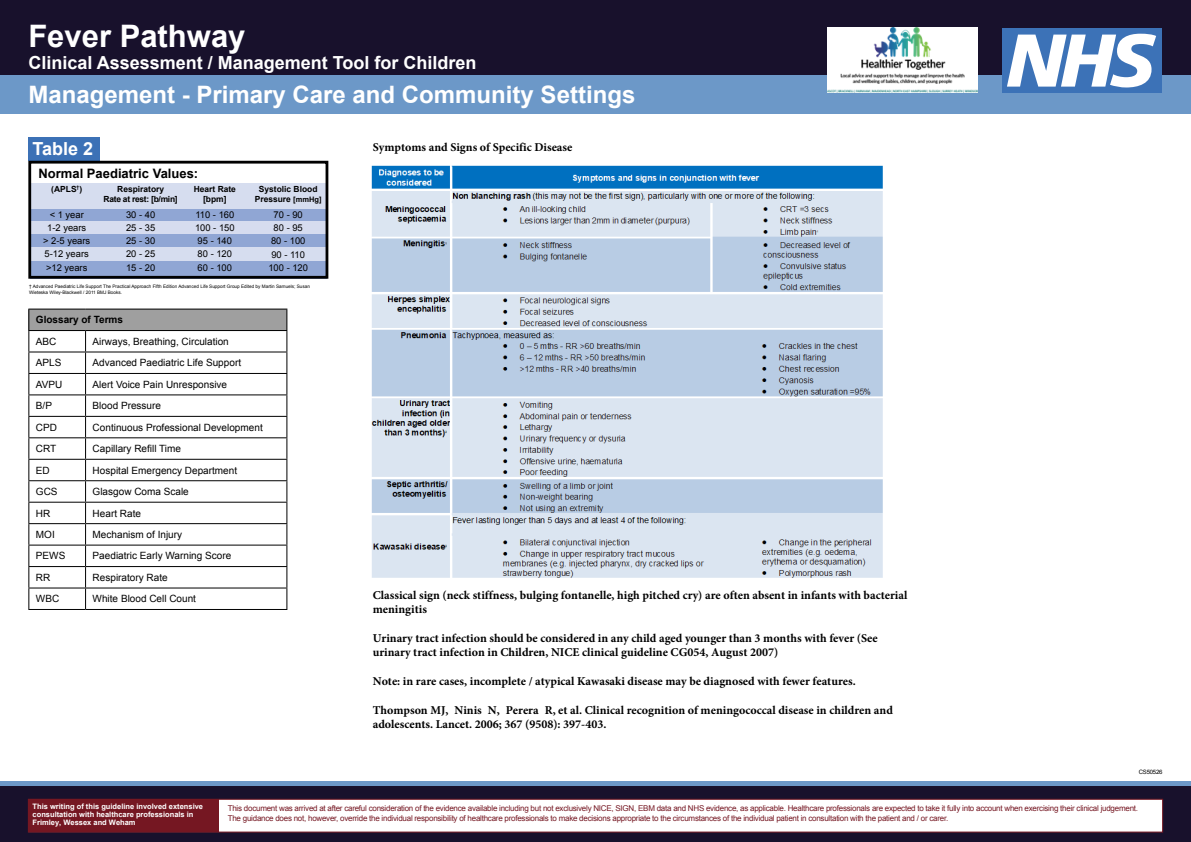
<style>
.page{position:relative;width:1191px;height:842px;background:#fff}
.page>*{position:absolute;margin:0;border:0;box-sizing:border-box;transform-origin:0 0}
.t1{font:700 31px "Arial";color:#fff}
.t2{font:700 24px "Arial";color:#fff}
.t3{font:700 18px "Arial";color:#fff}
.t4{font:700 13px "Arial";color:#000}
.t5{font:700 12px/14.4px "Minion Pro";color:#000}
.t6{font:10px "Arial";color:#000}
.t7{font:700 10px "Arial";color:#000}
.t8{font:9.4px/13.1px "Arial";color:#000;text-align:center}
.t9{font:700 8.4px/10.1px "Arial";color:#000;text-align:center}
.t10{font:8px/9.6px "Arial";letter-spacing:-.03em;color:#751722}
.t11{font:700 7.5px/8px "Arial";color:#fff}
.t12{font:6px "Arial";letter-spacing:-.03em;color:#000}
.t13{font:4.7px/6px "Arial";color:#000}
.s1{font-size:7.5px}
</style>
<div class="page">
<div style="left:0;top:0;width:1191px;height:113px;background:#18112c"></div>
<div style="left:0;top:75px;width:1191px;height:38px;background:#6c98c8"></div>
<div style="left:1002px;top:28px;width:160px;height:65px;background:#3c72b7"></div>
<svg style="left:1007px;top:34px;width:149px;height:53px"></svg>
<div style="left:0;top:782px;width:1191px;height:8px;background:#6c98c8"></div>
<div style="left:0;top:786px;width:1191px;height:56px;background:#18112c"></div>
<div style="left:28px;top:799px;width:1135px;height:33px;background:#fff;border:1px solid #751722"></div>
<div style="left:28px;top:799px;width:191px;height:33px;background:#751722"></div>
<div style="left:29px;top:309px;width:258px;height:22px;background:#9f9f9f"></div>
<hr style="left:28px;top:309px;width:58px;height:1px;background:#000">
<hr style="left:86px;top:309px;width:201px;height:1px;background:#000">
<hr style="left:28px;top:330px;width:58px;height:1px;background:#000">
<hr style="left:86px;top:330px;width:201px;height:1px;background:#000">
<hr style="left:28px;top:351px;width:58px;height:1px;background:#000">
<hr style="left:86px;top:351px;width:201px;height:1px;background:#000">
<hr style="left:28px;top:373px;width:58px;height:1px;background:#000">
<hr style="left:86px;top:373px;width:201px;height:1px;background:#000">
<hr style="left:28px;top:394px;width:58px;height:1px;background:#000">
<hr style="left:86px;top:394px;width:201px;height:1px;background:#000">
<hr style="left:28px;top:416px;width:58px;height:1px;background:#000">
<hr style="left:86px;top:416px;width:201px;height:1px;background:#000">
<hr style="left:28px;top:437px;width:58px;height:1px;background:#000">
<hr style="left:86px;top:437px;width:201px;height:1px;background:#000">
<hr style="left:28px;top:459px;width:58px;height:1px;background:#000">
<hr style="left:86px;top:459px;width:201px;height:1px;background:#000">
<hr style="left:28px;top:480px;width:58px;height:1px;background:#000">
<hr style="left:86px;top:480px;width:201px;height:1px;background:#000">
<hr style="left:28px;top:502px;width:58px;height:1px;background:#000">
<hr style="left:86px;top:502px;width:201px;height:1px;background:#000">
<hr style="left:28px;top:523px;width:58px;height:1px;background:#000">
<hr style="left:86px;top:523px;width:201px;height:1px;background:#000">
<hr style="left:28px;top:545px;width:58px;height:1px;background:#000">
<hr style="left:86px;top:545px;width:201px;height:1px;background:#000">
<hr style="left:28px;top:566px;width:58px;height:1px;background:#000">
<hr style="left:86px;top:566px;width:201px;height:1px;background:#000">
<hr style="left:28px;top:587px;width:58px;height:1px;background:#000">
<svg style="left:28px;top:310px;width:1px;height:299px"></svg>
<hr style="left:86px;top:587px;width:201px;height:1px;background:#000">
<svg style="left:85px;top:331px;width:1px;height:278px"></svg>
<svg style="left:286px;top:310px;width:1px;height:299px"></svg>
<hr style="left:28px;top:609px;width:58px;height:1px;background:#000">
<hr style="left:86px;top:609px;width:201px;height:1px;background:#000">
<div style="left:28px;top:137px;width:72px;height:24px;background:#3c71b6"></div>
<div style="left:31px;top:183px;width:295px;height:91px;background:#d6ddef"></div>
<div style="left:30px;top:209px;width:297px;height:12px;background:#90a6d4"></div>
<div style="left:31px;top:234px;width:296px;height:13px;background:#90a6d4"></div>
<div style="left:31px;top:261px;width:296px;height:18px;background:#90a6d4"></div>
<div style="left:28px;top:161px;width:300px;height:118px;border:3px solid #000"></div>
<img style="left:827px;top:28px;width:150px;height:64px">
<img style="left:371px;top:165px;width:512px;height:413px">
<h1 class="t1" style="left:28px;top:15px;width:219px">Fever Pathway</h1>
<h3 class="t3" style="left:28px;top:50px;width:450px">Clinical Assessment / Management Tool for Children</h3>
<h2 class="t2" style="left:28px;top:78px;width:608px">Management - Primary Care and Community Settings</h2>
<h3 class="t3" style="left:32px;top:137px;width:62px">Table 2</h3>
<p class="t4" style="left:39px;top:165px;width:161px">Normal Paediatric Values:</p>
<p class="t9" style="left:51px;top:184px;width:32px">(APLS<sup>†</sup>)</p>
<p class="t8" style="left:43px;top:208px;width:49px">&lt; 1 year<br>1-2 years<br>&gt; 2-5 years<br>5-12 years &gt;12 years</p>
<p class="t9" style="left:104px;top:184px;width:76px">Respiratory<br>Rate at rest: [b/min]</p>
<p class="t8" style="left:126px;top:208px;width:31px;text-align:justify">30 - 40<br>25 - 35<br>25 - 30<br>20 - 25<br>15 - 20</p>
<p class="t9" style="left:194px;top:184px;width:44px">Heart Rate [bpm]</p>
<p class="t8" style="left:195px;top:208px;width:41px;text-align:left">110 - 160<br>100 - 150<br>95 - 140<br>80 - 120<br>60 - 100</p>
<p class="t9" style="left:255px;top:184px;width:68px">Systolic Blood<br>Pressure <span class="s1">[mmHg]</span></p>
<p class="t8" style="left:268px;top:208px;width:41px">70 - 90<br>80 - 95<br>80 - 100<br>90 - 110<br>100 - 120</p>
<p class="t13" style="left:29px;top:283px;width:282px">† Advanced Paediatric Life Support The Practical Approach Fifth Edition Advanced Life Support Group Edited by Martin Samuels; Susan<br>Wieteska Wiley-Blackwell / 2011 BMJ Books.</p>
<p class="t7" style="left:36px;top:313px;width:89px">Glossary of Terms</p>
<p class="t6" style="left:36px;top:335px;width:22px">ABC</p>
<p class="t6" style="left:93px;top:335px;width:138px">Airways, Breathing, Circulation</p>
<p class="t6" style="left:36px;top:356px;width:27px">APLS</p>
<p class="t6" style="left:93px;top:356px;width:150px">Advanced Paediatric Life Support</p>
<p class="t6" style="left:36px;top:378px;width:28px">AVPU</p>
<p class="t6" style="left:93px;top:378px;width:136px">Alert Voice Pain Unresponsive</p>
<p class="t6" style="left:36px;top:399px;width:18px">B/P</p>
<p class="t6" style="left:93px;top:399px;width:70px">Blood Pressure</p>
<p class="t6" style="left:36px;top:421px;width:23px">CPD</p>
<p class="t6" style="left:93px;top:421px;width:172px">Continuous Professional Development</p>
<p class="t6" style="left:36px;top:442px;width:22px">CRT</p>
<p class="t6" style="left:93px;top:442px;width:90px">Capillary Refill Time</p>
<p class="t6" style="left:36px;top:464px;width:15px">ED</p>
<p class="t6" style="left:93px;top:464px;width:146px">Hospital Emergency Department</p>
<p class="t6" style="left:36px;top:485px;width:23px">GCS</p>
<p class="t6" style="left:93px;top:485px;width:98px">Glasgow Coma Scale</p>
<p class="t6" style="left:36px;top:506px;width:16px">HR</p>
<p class="t6" style="left:93px;top:506px;width:50px">Heart Rate</p>
<p class="t6" style="left:36px;top:528px;width:20px">MOI</p>
<p class="t6" style="left:93px;top:528px;width:91px">Mechanism of Injury</p>
<p class="t6" style="left:36px;top:549px;width:31px">PEWS</p>
<p class="t6" style="left:93px;top:549px;width:140px">Paediatric Early Warning Score</p>
<p class="t6" style="left:36px;top:571px;width:16px">RR</p>
<p class="t6" style="left:93px;top:571px;width:77px">Respiratory Rate</p>
<p class="t6" style="left:36px;top:592px;width:25px">WBC</p>
<p class="t6" style="left:93px;top:592px;width:105px">White Blood Cell Count</p>
<p class="t5" style="left:373px;top:139px;width:201px">Symptoms and Signs of Specific Disease</p>
<p class="t5" style="left:373px;top:588px;width:536px">Classical sign (neck stiffness, bulging fontanelle, high pitched cry) are often absent in infants with bacterial meningitis</p>
<p class="t5" style="left:373px;top:631px;width:506px">Urinary tract infection should be considered in any child aged younger than 3 months with fever (See urinary tract infection in Children, NICE clinical guideline CG054, August 2007)</p>
<p class="t5" style="left:373px;top:674px;width:484px">Note: in rare cases, incomplete / atypical Kawasaki disease may be diagnosed with fewer features.</p>
<p class="t5" style="left:373px;top:703px;width:521px">Thompson MJ, Ninis N, Perera R, et al. Clinical recognition of meningococcal disease in children and adolescents. Lancet. 2006; 367 (9508): 397-403.</p>
<p class="t12" style="left:1138px;top:768px;width:25px">CS50526</p>
<p class="t11" style="left:33px;top:803px;width:172px">This writing of this guideline involved extensive consultation with healthcare professionals in<br>Frimley, Wessex and Weham</p>
<p class="t10" style="left:228px;top:803px;width:911px">This document was arrived at after careful consideration of the evidence available including but not exclusively NICE, SIGN, EBM data and NHS evidence, as applicable. Healthcare professionals are expected to take it fully into account when exercising their clinical judgement.<br>The guidance does not, however, override the individual responsibility of healthcare professionals to make decisions appropriate to the circumstances of the individual patient in consultation with the patient and / or carer.</p>
</div>
